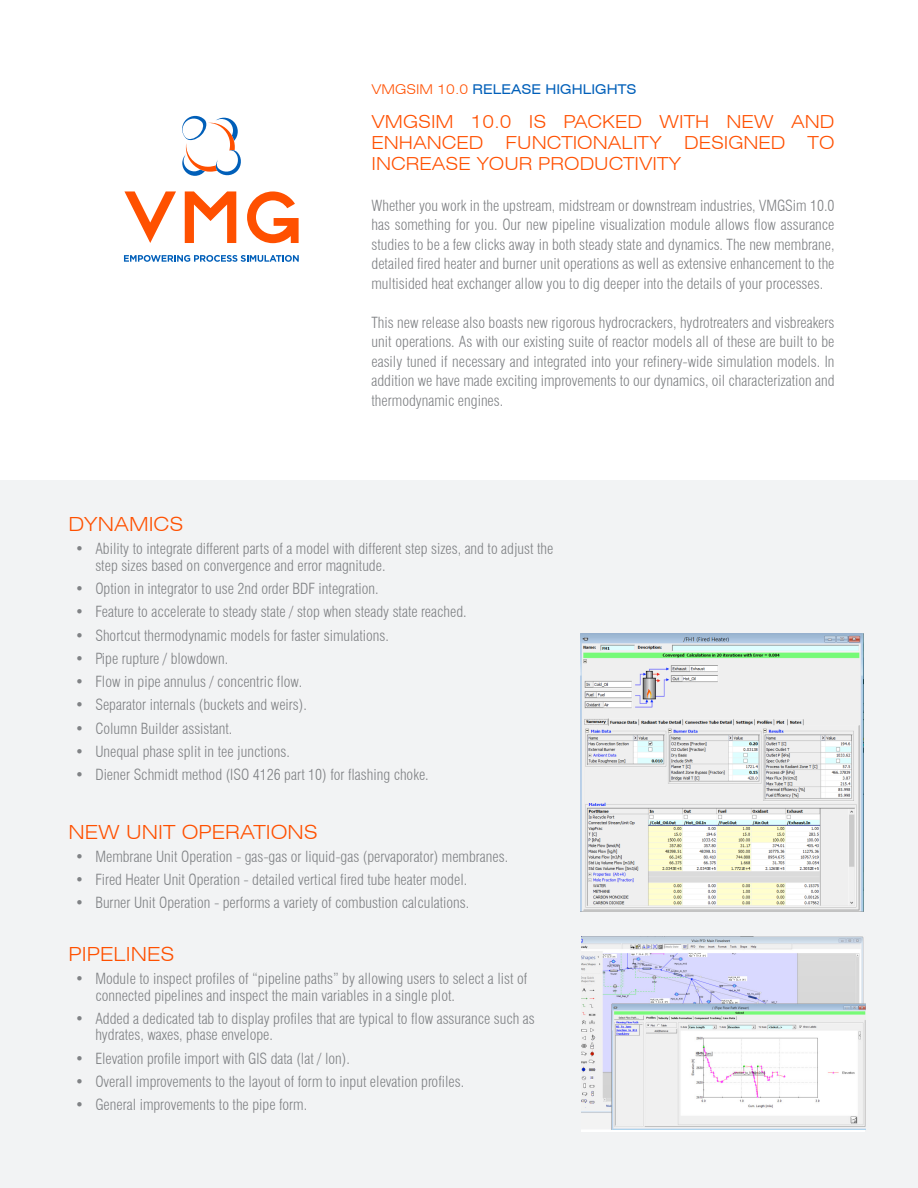
<style>
.page{position:relative;width:918px;height:1188px;background:#fff}
.page>*{position:absolute;margin:0;border:0;box-sizing:border-box;transform-origin:0 0}
.Body_-_bullets{font:300 expanded 19.5px "Swiss 721 BT";color:#ff5000}
.t1{font:300 expanded 18px/21px "Swiss 721 BT";color:#ff5000;text-align:justify}
.Body{font:300 condensed 15px/19.5px "Swiss 721 BT";color:#808285}
.t2{font:expanded 13.5px "Swiss 721 BT";color:#005fb9}
.s1{font-weight:300;color:#ff5000}
</style>
<div class="page">
<div style="left:0;top:481px;width:918px;height:707px;background:#f2f3f4"></div>
<svg style="left:182px;top:115px;width:59px;height:61px"></svg>
<svg style="left:124px;top:191px;width:52px;height:52px"></svg>
<svg style="left:247px;top:191px;width:52px;height:52px"></svg>
<svg style="left:185px;top:191px;width:51px;height:52px"></svg>
<svg style="left:124px;top:255px;width:175px;height:7px"></svg>
<img style="left:580px;top:633px;width:284px;height:279px">
<img style="left:582px;top:936px;width:283px;height:194px">
<p class="t2" style="left:372px;top:81px;width:266px"><span class="s1">VMGSIM 10.0</span> RELEASE HIGHLIGHTS</p>
<p class="t1" style="left:372px;top:112px;width:465px">VMGSIM 10.0 IS PACKED WITH NEW AND ENHANCED FUNCTIONALITY DESIGNED TO INCREASE YOUR PRODUCTIVITY</p>
<p class="Body" style="left:372px;top:196px;width:465px;text-align:justify">Whether you work in the upstream, midstream or downstream industries, VMGSim 10.0 has something for you. Our new pipeline visualization module allows flow assurance studies to be a few clicks away in both steady state and dynamics. The new membrane, detailed fired heater and burner unit operations as well as extensive enhancement to the multisided heat exchanger allow you to dig deeper into the details of your processes.</p>
<p class="Body" style="left:372px;top:313px;width:465px;text-align:justify">This new release also boasts new rigorous hydrocrackers, hydrotreaters and visbreakers unit operations. As with our existing suite of reactor models all of these are built to be easily tuned if necessary and integrated into your refinery-wide simulation models. In addition we have made exciting improvements to our dynamics, oil characterization and thermodynamic engines.</p>
<p class="Body_-_bullets" style="left:68px;top:513px;width:117px">DYNAMICS</p>
<p class="Body" style="left:95px;top:541px;width:460px;line-height:16.5px;text-indent:-20px">• Ability to integrate different parts of a model with different step sizes, and to adjust the step sizes based on convergence and error magnitude.</p>
<p class="Body" style="left:75px;top:579px;width:305px">• Option in integrator to use 2nd order BDF integration.</p>
<p class="Body" style="left:75px;top:602px;width:393px">• Feature to accelerate to steady state / stop when steady state reached.</p>
<p class="Body" style="left:75px;top:625px;width:315px">• Shortcut thermodynamic models for faster simulations.</p>
<p class="Body" style="left:75px;top:649px;width:155px">• Pipe rupture / blowdown.</p>
<p class="Body" style="left:75px;top:672px;width:229px">• Flow in pipe annulus / concentric flow.</p>
<p class="Body" style="left:75px;top:695px;width:233px">• Separator internals (buckets and weirs).</p>
<p class="Body" style="left:75px;top:718px;width:159px">• Column Builder assistant.</p>
<p class="Body" style="left:75px;top:742px;width:216px">• Unequal phase split in tee junctions.</p>
<p class="Body" style="left:75px;top:765px;width:355px">• Diener Schmidt method (ISO 4126 part 10) for flashing choke.</p>
<p class="Body_-_bullets" style="left:68px;top:820px;width:251px">NEW UNIT OPERATIONS</p>
<p class="Body" style="left:75px;top:847px;width:435px">• Membrane Unit Operation - gas-gas or liquid-gas (pervaporator) membranes.</p>
<p class="Body" style="left:75px;top:870px;width:394px">• Fired Heater Unit Operation - detailed vertical fired tube heater model.</p>
<p class="Body" style="left:75px;top:893px;width:396px">• Burner Unit Operation - performs a variety of combustion calculations.</p>
<p class="Body_-_bullets" style="left:68px;top:942px;width:108px">PIPELINES</p>
<p class="Body" style="left:95px;top:970px;width:433px;line-height:16.5px;text-indent:-20px">• Module to inspect profiles of “pipeline paths” by allowing users to select a list of connected pipelines and inspect the main variables in a single plot.</p>
<p class="Body" style="left:95px;top:1010px;width:441px;line-height:16.5px;text-indent:-20px">• Added a dedicated tab to display profiles that are typical to flow assurance such as hydrates, waxes, phase envelope.</p>
<p class="Body" style="left:75px;top:1048px;width:276px">• Elevation profile import with GIS data (lat / lon).</p>
<p class="Body" style="left:75px;top:1072px;width:391px">• Overall improvements to the layout of form to input elevation profiles.</p>
<p class="Body" style="left:75px;top:1095px;width:234px">• General improvements to the pipe form.</p>
</div>
